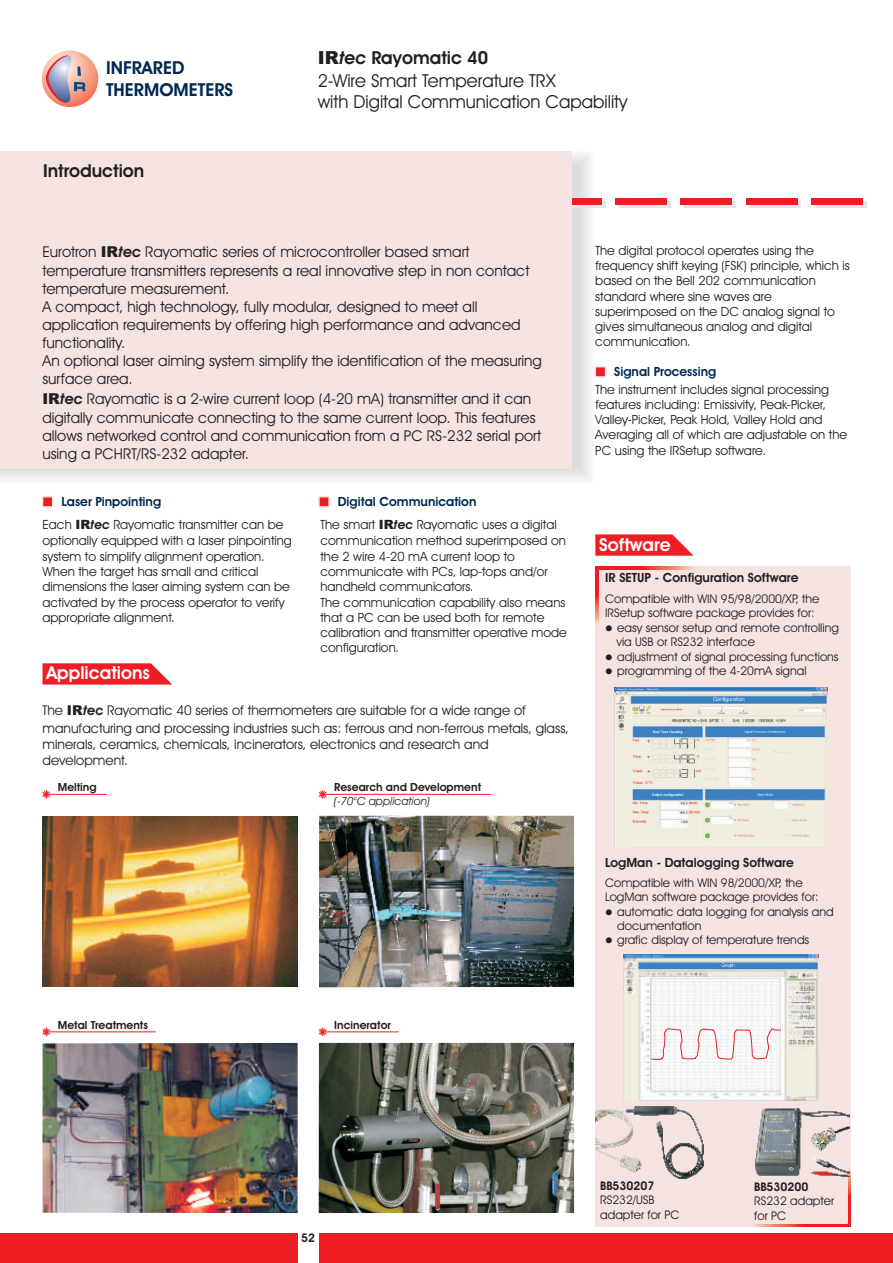
<style>
.page{position:relative;width:893px;height:1263px;background:#fff}
.page>*{position:absolute;margin:0;border:0;box-sizing:border-box;transform-origin:0 0}
.t1{font:18px/22.2px "Avant Garde IT Cby BT";color:#231f20}
.t2{font:700 18px/21.8px "Avant Garde IT Cby BT";color:#002954}
.t3{font:700 18px "Avant Garde IT Cby BT";color:#fff}
.t4{font:700 18px "Avant Garde IT Cby BT";color:#231f20}
.t5{font:15px/18.1px "Avant Garde IT Cby BT";color:#231f20}
.t6{font:13.5px/16.5px "Avant Garde IT Cby BT";color:#231f20}
.t7{font:12.75px/15.3px "Avant Garde IT Cby BT";color:#231f20}
.t8{font:700 12.75px "Avant Garde IT Cby BT";color:#231f20}
.t9{font:700 12.75px "Avant Garde IT Cby BT";color:#002954}
.t10{font:12px/14.4px "Avant Garde IT Cby BT";color:#231f20}
.t11{font:700 12px "Avant Garde IT Cby BT";color:#231f20}
.t12{font:700 11.25px "Avant Garde IT Cby BT";color:#231f20}
.t13{font:italic 11.25px "Avant Garde IT Cby BT";color:#231f20}
.t14{font:10.2px "Wingdings";color:#231f20}
.s1{font-family:"Arial";font-weight:900}
.s2{font-weight:700;font-style:italic}
.s3{font-weight:700}
.s4{font-weight:700;color:#002954}
</style>
<div class="page">
<div style="left:619px;top:202px;width:51px;height:6px;background:#e6e7e9"></div>
<div style="left:616px;top:198px;width:51px;height:7px;background:#ee1d23"></div>
<div style="left:685px;top:202px;width:51px;height:6px;background:#e6e7e9"></div>
<div style="left:681px;top:198px;width:51px;height:7px;background:#ee1d23"></div>
<div style="left:750px;top:202px;width:51px;height:6px;background:#e6e7e9"></div>
<div style="left:746px;top:198px;width:51px;height:7px;background:#ee1d23"></div>
<div style="left:815px;top:202px;width:51px;height:6px;background:#e6e7e9"></div>
<div style="left:811px;top:198px;width:51px;height:7px;background:#ee1d23"></div>
<div style="left:554px;top:202px;width:51px;height:6px;background:#e6e7e9"></div>
<div style="left:550px;top:198px;width:51px;height:7px;background:#ee1d23"></div>
<div style="left:0;top:151px;width:572px;height:318px;background:#f5e3e1"></div>
<div style="left:319px;top:1233px;width:574px;height:30px;background:#ee1d23"></div>
<div style="left:0;top:1233px;width:298px;height:30px;background:#ee1d23"></div>
<svg style="left:42px;top:51px;width:56px;height:56px"></svg>
<hr style="left:50px;top:794px;width:57px;height:1px;background:#ee1d23">
<svg style="left:42px;top:790px;width:9px;height:9px"></svg>
<svg style="left:43px;top:663px;width:129px;height:21px;background:#ef3238"></svg>
<hr style="left:326px;top:794px;width:165px;height:1px;background:#ee1d23">
<svg style="left:318px;top:790px;width:10px;height:9px"></svg>
<hr style="left:50px;top:1031px;width:106px;height:1px;background:#ee1d23">
<svg style="left:42px;top:1027px;width:9px;height:9px"></svg>
<hr style="left:326px;top:1031px;width:73px;height:1px;background:#ee1d23">
<svg style="left:318px;top:1027px;width:10px;height:9px"></svg>
<div style="left:595px;top:566px;width:255px;height:661px;background:#f5e3e1"></div>
<img style="left:595px;top:569px;width:3px;height:55px">
<img style="left:595px;top:566px;width:99px;height:3px">
<img style="left:847px;top:1177px;width:3px;height:46px">
<img style="left:753px;top:1223px;width:97px;height:4px">
<svg style="left:595px;top:534px;width:99px;height:22px;background:#f03d42"></svg>
<img style="left:623px;top:954px;width:196px;height:147px">
<svg style="left:650px;top:1028px;width:132px;height:54px;background:#f5ecec"></svg>
<img style="left:615px;top:688px;width:212px;height:160px">
<img style="left:43px;top:816px;width:255px;height:170px">
<img style="left:319px;top:816px;width:255px;height:171px">
<img style="left:43px;top:1043px;width:255px;height:170px">
<img style="left:319px;top:1043px;width:255px;height:170px">
<div style="left:42px;top:496px;width:11px;height:12px;background:#ee1d23;border:1px solid #f5e3e1"></div>
<div style="left:318px;top:496px;width:12px;height:12px;background:#ee1d23;border:1px solid #f5e3e1"></div>
<img style="left:595px;top:1106px;width:109px;height:73px">
<img style="left:755px;top:1108px;width:95px;height:69px">
<div style="left:595px;top:366px;width:11px;height:12px;background:#ee1d23;border:1px solid #f5e3e1"></div>
<h1 class="t2" style="left:106px;top:59px;width:129px">INFRARED<br>THERMOMETERS</h1>
<h1 class="t1" style="left:318px;top:48px;width:311px"><span class="s1">IR</span><span class="s2">tec</span> <span class="s3">Rayomatic 40<br></span>2-Wire Smart Temperature TRX<br>with Digital Communication Capability</h1>
<h1 class="t4" style="left:43px;top:164px;width:103px">Introduction</h1>
<p class="t5" style="left:42px;top:244px;width:501px">Eurotron <span class="s1">IR</span><span class="s2">tec</span> Rayomatic series of microcontroller based smart temperature transmitters represents a real innovative step in non contact temperature measurement.<br>A compact, high technology, fully modular, designed to meet all application requirements by offering high performance and advanced functionality.<br>An optional laser aiming system simplify the identification of the measuring surface area.</p>
<p class="t5" style="left:42px;top:391px;width:500px"><span class="s1">IR</span><span class="s2">tec</span> Rayomatic is a 2-wire current loop (4-20 mA) transmitter and it can digitally communicate connecting to the same current loop. This features allows networked control and communication from a PC RS-232 serial port using a PCHRT/RS-232 adapter.</p>
<p class="t9" style="left:61px;top:496px;width:101px">Laser Pinpointing</p>
<p class="t7" style="left:43px;top:518px;width:251px">Each <span class="s1">IR</span><span class="s2">tec</span> Rayomatic transmitter can be optionally equipped with a laser pinpointing system to simplify alignment operation.<br>When the target has small and critical dimensions the laser aiming system can be activated by the process operator to verify appropriate alignment.</p>
<h1 class="t3" style="left:46px;top:665px;width:105px">Applications</h1>
<p class="t7" style="left:320px;top:491px;width:238px;line-height:23px;text-indent:17px"><span class="s4">Digital Communication<br></span>The smart <span class="s1">IR</span><span class="s2">tec</span> Rayomatic uses a digital</p>
<p class="t7" style="left:320px;top:534px;width:248px">communication method superimposed on the 2 wire 4-20 mA current loop to communicate with PCs, lap-tops and/or handheld communicators.<br>The communication capability also means that a PC can be used both for remote calibration and transmitter operative mode configuration.</p>
<p class="t6" style="left:43px;top:704px;width:528px">The <span class="s1">IR</span><span class="s2">tec</span> Rayomatic 40 series of thermometers are suitable for a wide range of manufacturing and processing industries such as: ferrous and non-ferrous metals, glass, minerals, ceramics, chemicals, incinerators, electronics and research and development.</p>
<p class="t12" style="left:58px;top:783px;width:40px">Melting</p>
<p class="t12" style="left:334px;top:783px;width:148px">Research and Development</p>
<p class="t13" style="left:334px;top:796px;width:97px">(-70°C application)</p>
<p class="t7" style="left:595px;top:244px;width:256px">The digital protocol operates using the frequency shift keying (FSK) principle, which is based on the Bell 202 communication standard where sine waves are superimposed on the DC analog signal to gives simultaneous analog and digital communication.</p>
<p class="t9" style="left:614px;top:367px;width:104px">Signal Processing</p>
<p class="t7" style="left:595px;top:383px;width:253px">The instrument includes signal processing features including: Emissivity, Peak-Picker, Valley-Picker, Peak Hold, Valley Hold and Averaging all of which are adjustable on the PC using the IRSetup software.</p>
<h1 class="t3" style="left:599px;top:538px;width:73px">Software</h1>
<p class="t8" style="left:605px;top:572px;width:195px">IR SETUP - Configuration Software</p>
<p class="t10" style="left:605px;top:593px;width:216px">Compatible with WIN 95/98/2000/XP, the<br>IRSetup software package provides for:</p>
<p class="t14" style="left:605px;top:624px;width:47px">●</p>
<p class="t10" style="left:617px;top:621px;width:223px">easy sensor setup and remote controlling</p>
<p class="t14" style="left:605px;top:653px;width:47px">●</p>
<p class="t10" style="left:616px;top:636px;width:140px">via USB or RS232 interface</p>
<p class="t10" style="left:617px;top:650px;width:223px">adjustment of signal processing functions programming of the 4-20mA signal</p>
<p class="t14" style="left:605px;top:667px;width:47px">●</p>
<p class="t8" style="left:605px;top:857px;width:190px">LogMan - Datalogging Software</p>
<p class="t10" style="left:605px;top:876px;width:199px">Compatible with WIN 98/2000/XP, the</p>
<p class="t14" style="left:605px;top:908px;width:47px">●</p>
<p class="t10" style="left:617px;top:891px;width:218px;text-indent:-12px">LogMan software package provides for: automatic data logging for analysis and</p>
<p class="t14" style="left:605px;top:936px;width:47px">●</p>
<p class="t10" style="left:617px;top:920px;width:193px">documentation<br>grafic display of temperature trends</p>
<p class="t12" style="left:58px;top:1020px;width:92px">Metal Treatments</p>
<p class="t12" style="left:334px;top:1020px;width:58px">Incinerator</p>
<p class="t11" style="left:301px;top:1233px;width:15px">52</p>
<p class="t11" style="left:600px;top:1181px;width:56px">BB530207</p>
<p class="t10" style="left:600px;top:1194px;width:81px">RS232/USB adapter for PC</p>
<p class="t11" style="left:754px;top:1182px;width:56px">BB530200</p>
<p class="t10" style="left:754px;top:1195px;width:81px">RS232 adapter for PC</p>
</div>
